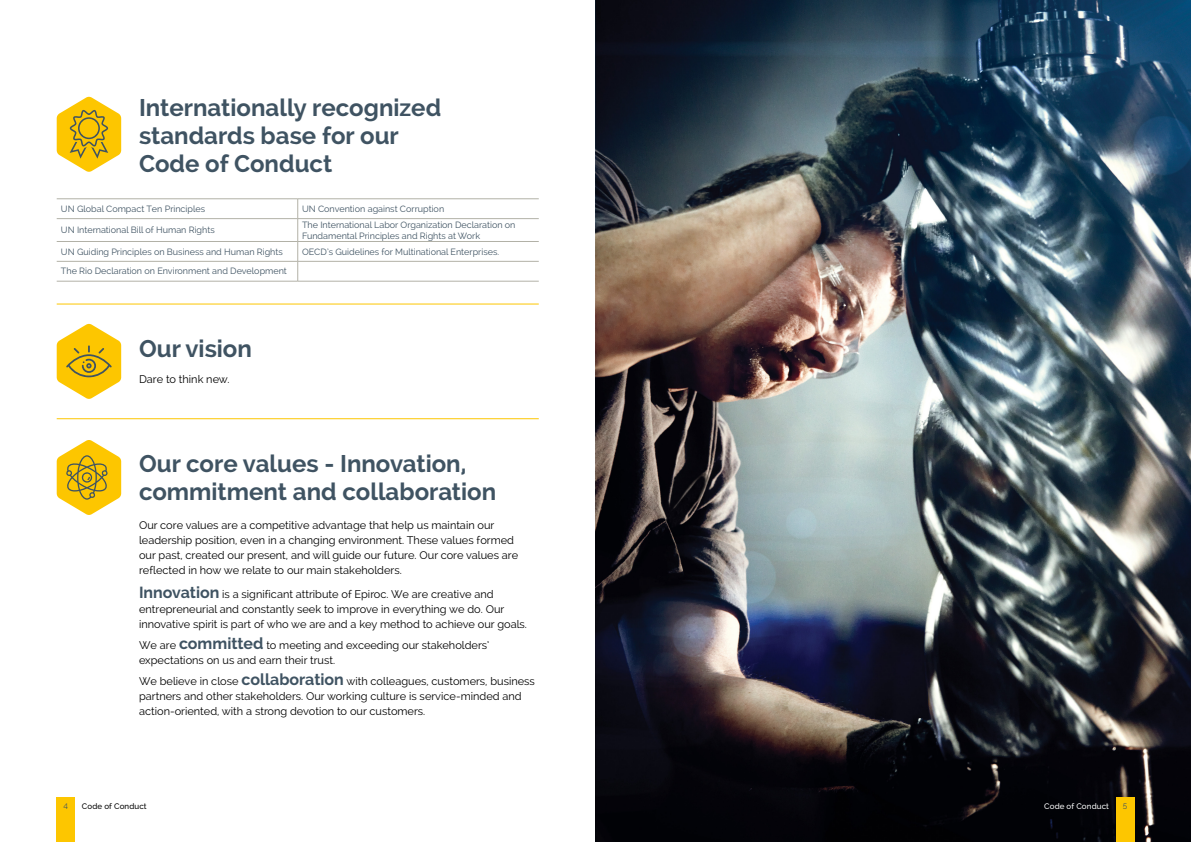
<style>
.page{position:relative;width:1191px;height:842px;background:#fff}
.page>*{position:absolute;margin:0;border:0;box-sizing:border-box;transform-origin:0 0}
.t1{font:700 24px/28px "Raleway";color:#3f5362}
.t2{font:11px/15px "Raleway";color:#000}
.t3{font:9px/10.8px "Raleway";color:#3f5362}
.t4{font:500 8px "Raleway";letter-spacing:.015em;color:#000}
.t5{font:500 8px "Raleway";letter-spacing:.015em;color:#fff}
.t6{font:8px "Raleway";color:#3f5362}
.s1{font-weight:700;font-size:16px;color:#3f5362}
</style>
<div class="page">
<img style="left:595px;top:0;width:596px;height:842px">
<svg style="left:57px;top:97px;width:64px;height:75px"></svg>
<svg style="left:57px;top:324px;width:64px;height:75px"></svg>
<svg style="left:57px;top:440px;width:64px;height:75px"></svg>
<hr style="left:57px;top:303px;width:482px;height:1px;background:#fdc600">
<hr style="left:57px;top:418px;width:482px;height:1px;background:#fdc600">
<div style="left:1116px;top:797px;width:18px;height:45px;background:#fdc600"></div>
<div style="left:57px;top:797px;width:18px;height:45px;background:#fdc600"></div>
<hr style="left:57px;top:199px;width:241px;height:1px;background:#b2b1a7">
<hr style="left:298px;top:199px;width:241px;height:1px;background:#b2b1a7">
<hr style="left:57px;top:218px;width:241px;height:1px;background:#b2b1a7">
<hr style="left:298px;top:218px;width:241px;height:1px;background:#b2b1a7">
<hr style="left:57px;top:241px;width:241px;height:1px;background:#b2b1a7">
<hr style="left:298px;top:241px;width:241px;height:1px;background:#b2b1a7">
<hr style="left:57px;top:261px;width:241px;height:1px;background:#b2b1a7">
<hr style="left:298px;top:261px;width:241px;height:1px;background:#b2b1a7">
<svg style="left:297px;top:199px;width:1px;height:82px"></svg>
<hr style="left:57px;top:281px;width:241px;height:1px;background:#b2b1a7">
<hr style="left:298px;top:281px;width:241px;height:1px;background:#b2b1a7">
<h1 class="t1" style="left:139px;top:93px;width:304px">Internationally recognized standards base for our<br>Code of Conduct</h1>
<p class="t3" style="left:61px;top:203px;width:146px">UN Global Compact Ten Principles</p>
<p class="t3" style="left:302px;top:203px;width:144px">UN Convention against Corruption</p>
<p class="t3" style="left:61px;top:225px;width:155px">UN International Bill of Human Rights</p>
<p class="t3" style="left:302px;top:219px;width:215px">The International Labor Organization Declaration on<br>Fundamental Principles and Rights at Work</p>
<p class="t3" style="left:61px;top:246px;width:223px">UN Guiding Principles on Business and Human Rights</p>
<p class="t3" style="left:302px;top:246px;width:199px">OECD’s Guidelines for Multinational Enterprises.</p>
<p class="t3" style="left:61px;top:266px;width:227px">The Rio Declaration on Environment and Development</p>
<h1 class="t1" style="left:139px;top:334px;width:114px">Our vision</h1>
<p class="t2" style="left:139px;top:372px;width:92px">Dare to think new.</p>
<h1 class="t1" style="left:139px;top:450px;width:359px">Our core values - Innovation, commitment and collaboration</h1>
<p class="t2" style="left:139px;top:518px;width:381px">Our core values are a competitive advantage that help us maintain our leadership position, even in a changing environment. These values formed our past, created our present, and will guide our future. Our core values are reflected in how we relate to our main stakeholders.</p>
<p class="t2" style="left:139px;top:587px;width:389px"><span class="s1">Innovation</span> is a significant attribute of Epiroc. We are creative and entrepreneurial and constantly seek to improve in everything we do. Our innovative spirit is part of who we are and a key method to achieve our goals.</p>
<p class="t2" style="left:139px;top:637px;width:352px">We are <span class="s1">committed</span> to meeting and exceeding our stakeholders’ expectations on us and earn their trust.</p>
<p class="t2" style="left:139px;top:673px;width:397px">We believe in close <span class="s1">collaboration</span> with colleagues, customers, business partners and other stakeholders. Our working culture is service-minded and action-oriented, with a strong devotion to our customers.</p>
<p class="t6" style="left:63px;top:801px;width:6px">4</p>
<p class="t4" style="left:82px;top:801px;width:66px">Code of Conduct</p>
<p class="t5" style="left:1044px;top:801px;width:66px">Code of Conduct</p>
<p class="t6" style="left:1123px;top:801px;width:6px">5</p>
</div>
